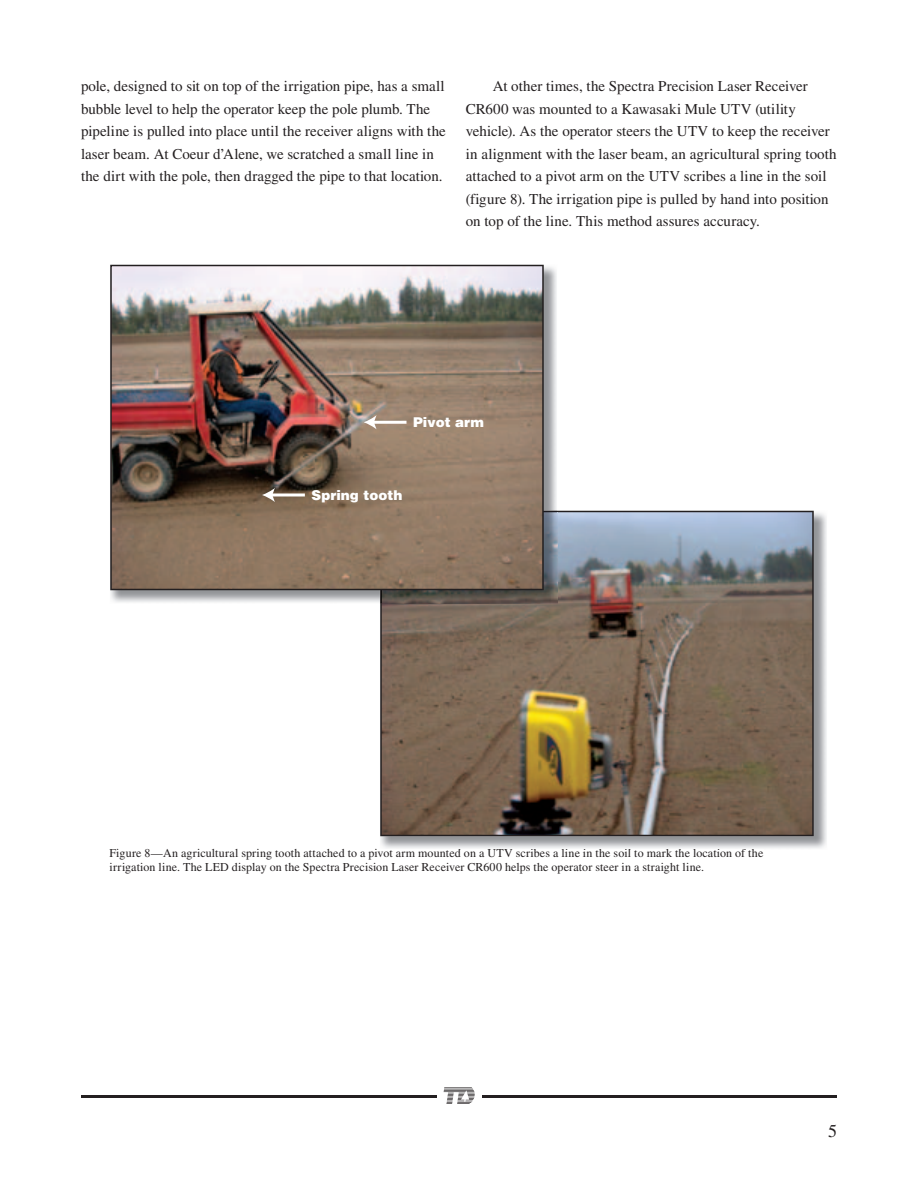
<style>
.page{position:relative;width:918px;height:1188px;background:#fff}
.page>*{position:absolute;margin:0;border:0;box-sizing:border-box;transform-origin:0 0}
.t1{font:18px "Times LT Std";color:#231f20}
.t2{font:15px/22.5px "Times LT Std";color:#231f20}
.t3{font:900 13.5px "Helvetica LT Std";color:#fff}
.t4{font:12px/13.5px "Times LT Std";letter-spacing:.01em;color:#231f20}
</style>
<div class="page">
<hr style="left:81px;top:1095px;width:756px;height:3px;background:#231f20">
<div style="left:437px;top:1084px;width:45px;height:24px;background:#fff"></div>
<svg style="left:444px;top:1087px;width:31px;height:17px"></svg>
<img style="left:380px;top:510px;width:447px;height:338px">
<svg style="left:380px;top:511px;width:434px;height:325px;background:#7b6e5f"></svg>
<img style="left:110px;top:264px;width:447px;height:339px">
<img style="left:381px;top:512px;width:176px;height:92px">
<img style="left:110px;top:265px;width:434px;height:325px">
<p class="t2" style="left:81px;top:76px;width:366px">pole, designed to sit on top of the irrigation pipe, has a small bubble level to help the operator keep the pole plumb. The pipeline is pulled into place until the receiver aligns with the laser beam. At Coeur d’Alene, we scratched a small line in the dirt with the pole, then dragged the pipe to that location.</p>
<p class="t2" style="left:466px;top:76px;width:373px;text-indent:27px">At other times, the Spectra Precision Laser Receiver CR600 was mounted to a Kawasaki Mule UTV (utility vehicle). As the operator steers the UTV to keep the receiver in alignment with the laser beam, an agricultural spring tooth attached to a pivot arm on the UTV scribes a line in the soil (figure 8). The irrigation pipe is pulled by hand into position on top of the line. This method assures accuracy.</p>
<p class="t3" style="left:413px;top:417px;width:72px">Pivot arm</p>
<p class="t3" style="left:312px;top:490px;width:92px">Spring tooth</p>
<p class="t4" style="left:110px;top:848px;width:655px">Figure 8—An agricultural spring tooth attached to a pivot arm mounte on a UTV scr es a ne n t e so to mar t e ocat on o t e irrigation line. The LED display on the Spectra Precision Laser Receiver CR600 helps the operator steer in a straight line.</p>
<p class="t4" style="left:455px;top:848px;width:7px">d</p>
<p class="t4" style="left:531px;top:848px;width:11px">ib</p>
<p class="t4" style="left:561px;top:848px;width:45px">li ih</p>
<p class="t4" style="left:624px;top:848px;width:8px">il</p>
<p class="t4" style="left:666px;top:848px;width:32px">khl</p>
<p class="t4" style="left:717px;top:848px;width:5px">i</p>
<p class="t4" style="left:741px;top:848px;width:18px">f h</p>
<p class="t1" style="left:828px;top:1124px;width:10px">5</p>
</div>
